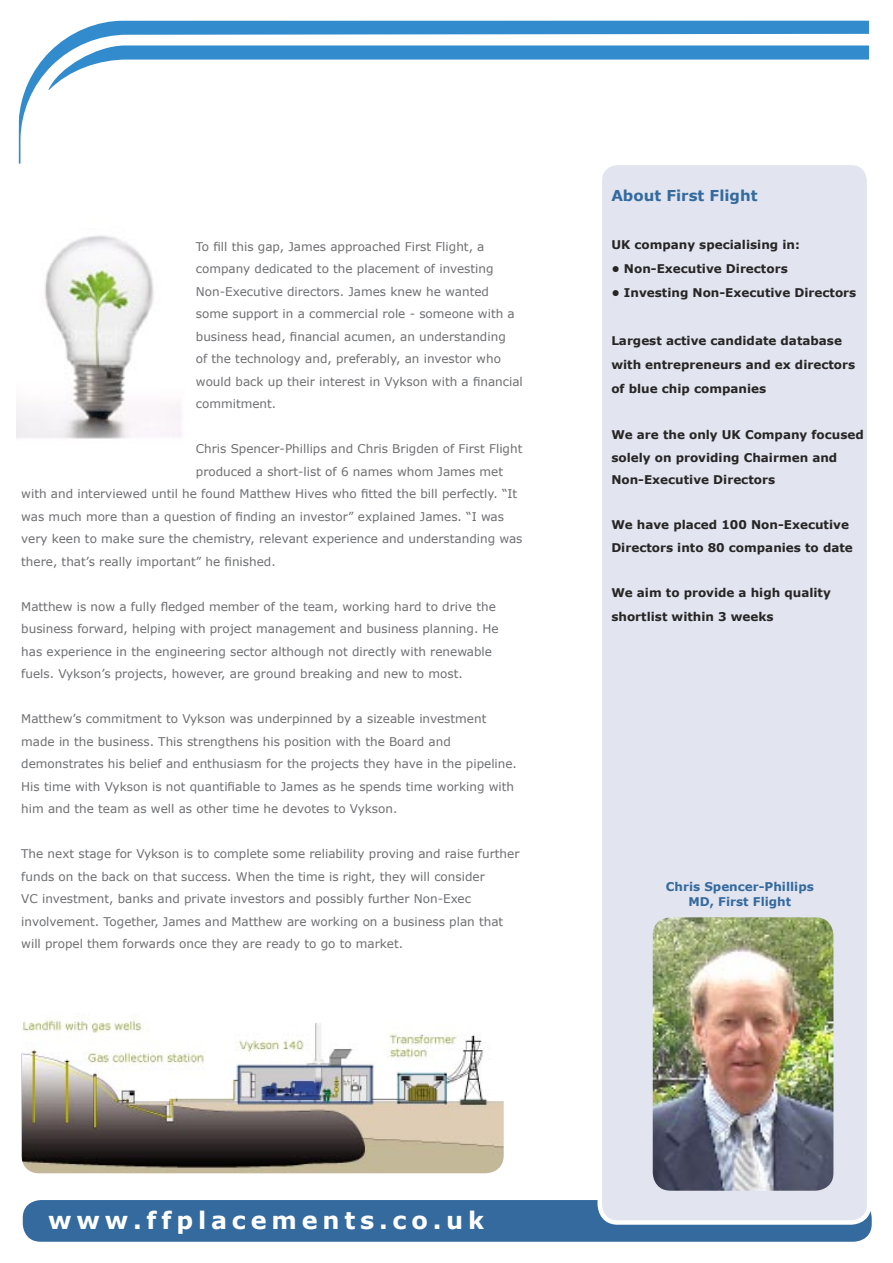
<style>
.page{position:relative;width:893px;height:1263px;background:#fff}
.page>*{position:absolute;margin:0;border:0;box-sizing:border-box;transform-origin:0 0}
.t1{font:700 24px "Verdana";letter-spacing:.2em;color:#fff}
.t2{font:700 15px "Verdana";color:#346a9e}
.t3{font:12px/22.5px "Verdana";color:#6d6e71}
.t4{font:700 12px/24px "Verdana";color:#272525}
.t5{font:700 12px/14.4px "Verdana";color:#346a9e;text-align:center}
</style>
<div class="page">
<svg style="left:19px;top:20px;width:850px;height:144px"></svg>
<svg style="left:48px;top:45px;width:821px;height:45px"></svg>
<div style="left:23px;top:1200px;width:849px;height:42px;background:#346a9e"></div>
<div style="left:595px;top:158px;width:277px;height:1064px;background:#e2e5ef"></div>
<img style="left:21px;top:1018px;width:483px;height:155px">
<img style="left:653px;top:917px;width:180px;height:273px">
<img style="left:17px;top:235px;width:165px;height:204px">
<p class="t3" style="left:196px;top:235px;width:329px">To fill this gap, James approached First Flight, a company dedicated to the placement of investing Non-Executive directors. James knew he wanted some support in a commercial role - someone with a business head, financial acumen, an understanding<br>of the technology and, preferably, an investor who would back up their interest in Vykson with a financial commitment.</p>
<p class="t3" style="left:196px;top:437px;width:328px">Chris Spencer-Phillips and Chris Brigden of First Flight</p>
<p class="t3" style="left:196px;top:460px;width:309px">produced a short-list of 6 names whom James met</p>
<p class="t3" style="left:21px;top:482px;width:498px">with and interviewed until he found Matthew Hives who fitted the bill perfectly. “It</p>
<p class="t3" style="left:21px;top:505px;width:484px">was much more than a question of finding an investor” explained James. “I was</p>
<p class="t3" style="left:21px;top:527px;width:503px">very keen to make sure the chemistry, relevant experience and understanding was</p>
<p class="t3" style="left:21px;top:550px;width:256px">there, that’s really important” he finished.</p>
<p class="t3" style="left:21px;top:595px;width:479px">Matthew is now a fully fledged member of the team, working hard to drive the business forward, helping with project management and business planning. He has experience in the engineering sector although not directly with renewable fuels. Vykson’s projects, however, are ground breaking and new to most.</p>
<p class="t3" style="left:21px;top:707px;width:497px">Matthew’s commitment to Vykson was underpinned by a sizeable investment made in the business. This strengthens his position with the Board and demonstrates his belief and enthusiasm for the projects they have in the pipeline.<br>His time with Vykson is not quantifiable to James as he spends time working with him and the team as well as other time he devotes to Vykson.</p>
<p class="t3" style="left:21px;top:842px;width:500px">The next stage for Vykson is to complete some reliability proving and raise further funds on the back on that success. When the time is right, they will consider<br>VC investment, banks and private investors and possibly further Non-Exec involvement. Together, James and Matthew are working on a business plan that will propel them forwards once they are ready to go to market.</p>
<p class="t2" style="left:611px;top:186px;width:148px">About First Flight</p>
<p class="t4" style="left:611px;top:232px;width:190px">UK company specialising in:</p>
<p class="t4" style="left:611px;top:256px;width:178px">• Non-Executive Directors</p>
<p class="t4" style="left:611px;top:280px;width:247px">• Investing Non-Executive Directors</p>
<p class="t4" style="left:611px;top:328px;width:245px">Largest active candidate database with entrepreneurs and ex directors of blue chip companies</p>
<p class="t4" style="left:611px;top:423px;width:254px;line-height:22.5px">We are the only UK Company focused solely on providing Chairmen and<br>Non-Executive Directors</p>
<p class="t4" style="left:611px;top:513px;width:243px;line-height:22.5px">We have placed 100 Non-Executive<br>Directors into 80 companies to date</p>
<p class="t4" style="left:611px;top:580px;width:221px">We aim to provide a high quality shortlist within 3 weeks</p>
<p class="t5" style="left:666px;top:879px;width:149px">Chris Spencer-Phillips<br>MD, First Flight</p>
<h1 class="t1" style="left:48px;top:1205px;width:438px">www.ffplacements.co.uk</h1>
</div>
